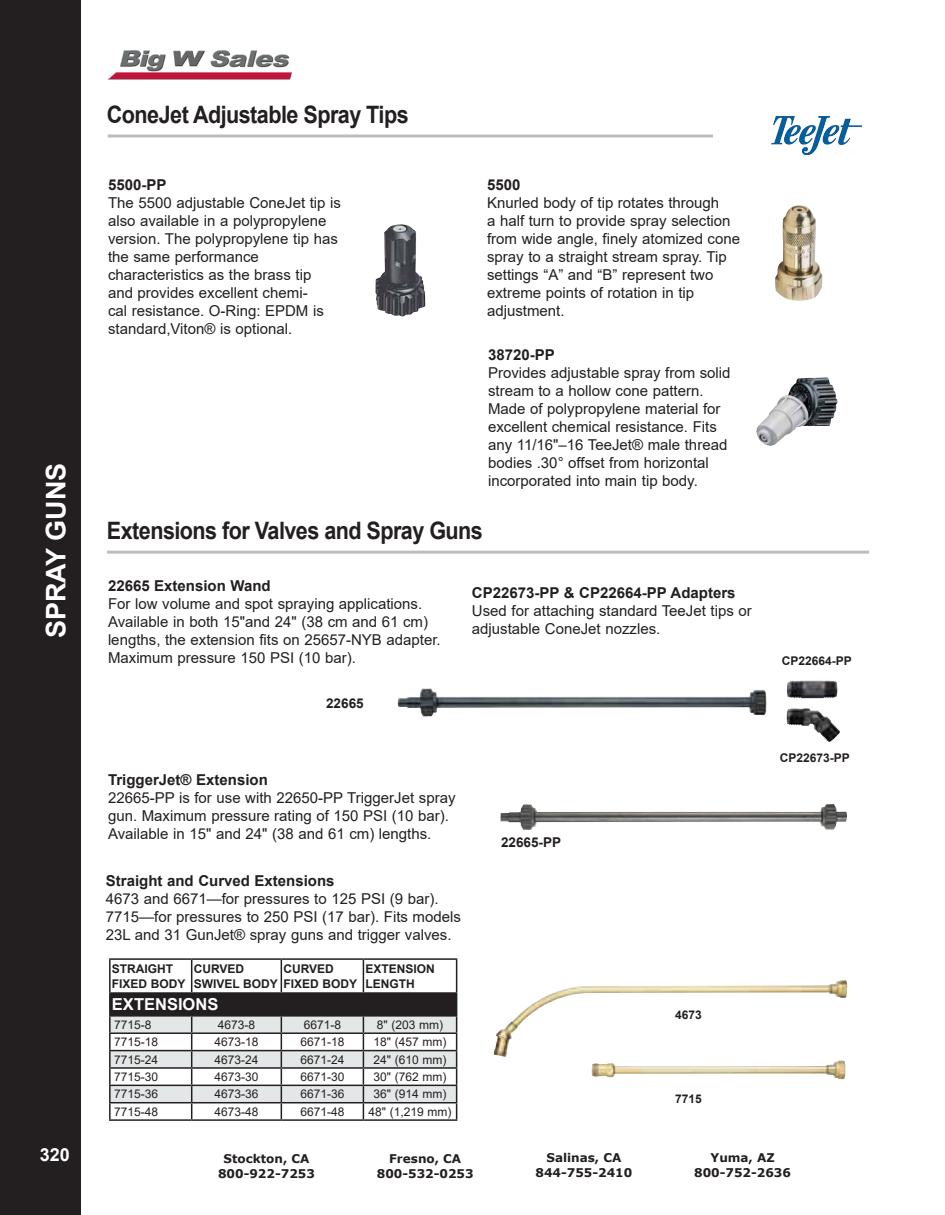
<style>
.page{position:relative;width:945px;height:1215px;background:#fff}
.page>*{position:absolute;margin:0;border:0;box-sizing:border-box;transform-origin:0 0}
.t1{font:700 27px "Arial";color:#fff}
.t2{font:700 24px "Arial";letter-spacing:-.025em;color:#231f20;scale:.9 1}
.t3{font:700 18px "Arial";color:#fff}
.Paragraph_Style_Mia{font:700 16.5px "Arial";color:#fff}
.Paragraph_Style_Mia-2{font:15px/18px "Arial";color:#231f20}
.Paragraph_Style_Mia-3{font:700 15px "Arial";color:#231f20}
.Paragraph_Style_Mia-4{font:700 13.5px "Arial";color:#231f20}
.Paragraph_Style_Mia-5{font:12px "Arial";color:#231f20}
.Paragraph_Style_Mia-6{font:700 12px "Arial";color:#231f20}
.t4{font:700 12px/15px "Verdana";color:#231f20;text-align:center}
</style>
<div class="page">
<img style="left:108px;top:50px;width:184px;height:30px">
<div style="left:0;top:0;width:81px;height:1215px;background:#231f20"></div>
<img style="left:397px;top:688px;width:370px;height:28px">
<img style="left:787px;top:680px;width:50px;height:57px">
<hr style="left:107px;top:551px;width:762px;height:3px;background:#bcbdc0">
<img style="left:500px;top:804px;width:347px;height:26px">
<hr style="left:109px;top:958px;width:83px;height:2px;background:#231f20">
<hr style="left:109px;top:960px;width:2px;height:32px;background:#231f20">
<hr style="left:192px;top:958px;width:89px;height:2px;background:#231f20">
<hr style="left:191px;top:960px;width:1px;height:32px;background:#231f20">
<hr style="left:281px;top:958px;width:82px;height:2px;background:#231f20">
<hr style="left:281px;top:960px;width:1px;height:32px;background:#231f20">
<hr style="left:363px;top:958px;width:94px;height:2px;background:#231f20">
<hr style="left:363px;top:960px;width:1px;height:32px;background:#231f20">
<hr style="left:456px;top:960px;width:1px;height:32px;background:#231f20">
<hr style="left:109px;top:992px;width:83px;height:2px;background:#231f20">
<hr style="left:192px;top:992px;width:89px;height:2px;background:#231f20">
<hr style="left:281px;top:992px;width:82px;height:2px;background:#231f20">
<hr style="left:363px;top:992px;width:94px;height:2px;background:#231f20">
<svg style="left:109px;top:994px;width:348px;height:125px"></svg>
<hr style="left:109px;top:1119px;width:83px;height:2px;background:#231f20">
<hr style="left:192px;top:1119px;width:89px;height:2px;background:#231f20">
<hr style="left:281px;top:1119px;width:82px;height:2px;background:#231f20">
<hr style="left:363px;top:1119px;width:94px;height:2px;background:#231f20">
<img style="left:493px;top:980px;width:355px;height:77px">
<img style="left:591px;top:1061px;width:254px;height:18px">
<img style="left:775px;top:205px;width:48px;height:96px">
<img style="left:376px;top:224px;width:50px;height:93px">
<img style="left:756px;top:377px;width:82px;height:69px">
<hr style="left:108px;top:134px;width:605px;height:3px;background:#bcbdc0">
<img style="left:772px;top:117px;width:91px;height:38px">
<h1 class="t1" style="left:37px;top:638px;width:177px;rotate:-90deg">SPRAY GUNS</h1>
<p class="t2" style="left:107px;top:97px;width:337px">ConeJet Adjustable Spray Tips</p>
<p class="Paragraph_Style_Mia-3" style="left:108px;top:174px;width:60px">5500-PP</p>
<p class="Paragraph_Style_Mia-2" style="left:108px;top:193px;width:235px">The 5500 adjustable ConeJet tip is</p>
<p class="Paragraph_Style_Mia-2" style="left:108px;top:211px;width:220px">also available in a polypropylene</p>
<p class="Paragraph_Style_Mia-2" style="left:108px;top:229px;width:231px">version. The polypropylene tip has the same performance</p>
<p class="Paragraph_Style_Mia-2" style="left:108px;top:265px;width:217px">characteristics as the brass tip and provides excellent chemi&shy;cal resistance. O-Ring: EPDM is standard,Viton® is optional.</p>
<p class="Paragraph_Style_Mia-3" style="left:487px;top:174px;width:35px">5500</p>
<p class="Paragraph_Style_Mia-2" style="left:487px;top:193px;width:255px">Knurled body of tip rotates through<br>a half turn to provide spray selection from wide angle, finely atomized cone spray to a straight stream spray. Tip settings “A” and “B” represent two extreme points of rotation in tip</p>
<p class="Paragraph_Style_Mia-2" style="left:487px;top:301px;width:79px">adjustment.</p>
<p class="Paragraph_Style_Mia-3" style="left:488px;top:344px;width:68px">38720-PP</p>
<p class="Paragraph_Style_Mia-2" style="left:488px;top:363px;width:244px">Provides adjustable spray from solid stream to a hollow cone pattern.<br>Made of polypropylene material for excellent chemical resistance. Fits any 11/16"–16 TeeJet® male thread bodies .30° offset from horizontal incorporated into main tip body.</p>
<p class="t2" style="left:107px;top:514px;width:419px">Extensions for Valves and Spray Guns</p>
<p class="Paragraph_Style_Mia-3" style="left:108px;top:576px;width:164px">22665 Extension Wand</p>
<p class="Paragraph_Style_Mia-2" style="left:108px;top:595px;width:316px">For low volume and spot spraying applications.</p>
<p class="Paragraph_Style_Mia-2" style="left:108px;top:613px;width:334px">Available in both 15"and 24" (38 cm and 61 cm) lengths, the extension fits on 25657-NYB adapter.<br>Maximum pressure 150 PSI (10 bar).</p>
<p class="Paragraph_Style_Mia-4" style="left:326px;top:694px;width:39px">22665</p>
<p class="Paragraph_Style_Mia-3" style="left:472px;top:582px;width:265px">CP22673-PP &amp; CP22664-PP Adapters</p>
<p class="Paragraph_Style_Mia-2" style="left:472px;top:602px;width:281px">Used for attaching standard TeeJet tips or adjustable ConeJet nozzles.</p>
<p class="Paragraph_Style_Mia-3" style="left:108px;top:769px;width:161px">TriggerJet® Extension</p>
<p class="Paragraph_Style_Mia-2" style="left:108px;top:788px;width:349px">22665-PP is for use with 22650-PP TriggerJet spray gun. Maximum pressure rating of 150 PSI (10 bar).<br>Available in 15" and 24" (38 and 61 cm) lengths.</p>
<p class="Paragraph_Style_Mia-3" style="left:106px;top:870px;width:230px">Straight and Curved Extensions</p>
<p class="Paragraph_Style_Mia-2" style="left:106px;top:890px;width:334px">4673 and 6671—for pressures to 125 PSI (9 bar).</p>
<p class="Paragraph_Style_Mia-2" style="left:106px;top:908px;width:357px">7715—for pressures to 250 PSI (17 bar). Fits models<br>23L and 31 GunJet® spray guns and trigger valves.</p>
<p class="Paragraph_Style_Mia-6" style="left:112px;top:961px;width:63px">STRAIGHT</p>
<p class="Paragraph_Style_Mia-6" style="left:112px;top:975px;width:75px">FIXED BODY</p>
<p class="Paragraph_Style_Mia-6" style="left:194px;top:961px;width:52px">CURVED</p>
<p class="Paragraph_Style_Mia-6" style="left:194px;top:975px;width:86px">SWIVEL BODY</p>
<p class="Paragraph_Style_Mia-6" style="left:284px;top:961px;width:52px">CURVED</p>
<p class="Paragraph_Style_Mia-6" style="left:284px;top:975px;width:75px">FIXED BODY</p>
<p class="Paragraph_Style_Mia-6" style="left:366px;top:961px;width:71px">EXTENSION</p>
<p class="Paragraph_Style_Mia-6" style="left:366px;top:975px;width:51px">LENGTH</p>
<p class="Paragraph_Style_Mia" style="left:112px;top:993px;width:108px">EXTENSIONS</p>
<p class="Paragraph_Style_Mia-5" style="left:114px;top:1016px;width:39px">7715-8</p>
<p class="Paragraph_Style_Mia-5" style="left:218px;top:1016px;width:39px">4673-8</p>
<p class="Paragraph_Style_Mia-5" style="left:304px;top:1016px;width:39px">6671-8</p>
<p class="Paragraph_Style_Mia-5" style="left:377px;top:1016px;width:68px">8" (203 mm)</p>
<p class="Paragraph_Style_Mia-5" style="left:114px;top:1034px;width:46px">7715-18</p>
<p class="Paragraph_Style_Mia-5" style="left:215px;top:1034px;width:46px">4673-18</p>
<p class="Paragraph_Style_Mia-5" style="left:300px;top:1034px;width:46px">6671-18</p>
<p class="Paragraph_Style_Mia-5" style="left:374px;top:1034px;width:74px">18" (457 mm)</p>
<p class="Paragraph_Style_Mia-5" style="left:114px;top:1051px;width:46px">7715-24</p>
<p class="Paragraph_Style_Mia-5" style="left:215px;top:1051px;width:46px">4673-24</p>
<p class="Paragraph_Style_Mia-5" style="left:300px;top:1051px;width:46px">6671-24</p>
<p class="Paragraph_Style_Mia-5" style="left:374px;top:1051px;width:74px">24" (610 mm)</p>
<p class="Paragraph_Style_Mia-5" style="left:114px;top:1069px;width:46px">7715-30</p>
<p class="Paragraph_Style_Mia-5" style="left:215px;top:1069px;width:46px">4673-30</p>
<p class="Paragraph_Style_Mia-5" style="left:300px;top:1069px;width:46px">6671-30</p>
<p class="Paragraph_Style_Mia-5" style="left:374px;top:1069px;width:74px">30" (762 mm)</p>
<p class="Paragraph_Style_Mia-5" style="left:114px;top:1086px;width:46px">7715-36</p>
<p class="Paragraph_Style_Mia-5" style="left:215px;top:1086px;width:46px">4673-36</p>
<p class="Paragraph_Style_Mia-5" style="left:300px;top:1086px;width:46px">6671-36</p>
<p class="Paragraph_Style_Mia-5" style="left:374px;top:1086px;width:74px">36" (914 mm)</p>
<p class="Paragraph_Style_Mia-5" style="left:114px;top:1103px;width:46px">7715-48</p>
<p class="Paragraph_Style_Mia-5" style="left:215px;top:1103px;width:46px">4673-48</p>
<p class="Paragraph_Style_Mia-5" style="left:300px;top:1103px;width:46px">6671-48</p>
<p class="Paragraph_Style_Mia-5" style="left:369px;top:1103px;width:84px">48" (1,219 mm)</p>
<p class="Paragraph_Style_Mia-4" style="left:501px;top:833px;width:62px">22665-PP</p>
<p class="Paragraph_Style_Mia-6" style="left:675px;top:1006px;width:28px">4673</p>
<p class="Paragraph_Style_Mia-6" style="left:675px;top:1090px;width:28px">7715</p>
<p class="Paragraph_Style_Mia-6" style="left:782px;top:652px;width:72px">CP22664-PP</p>
<p class="Paragraph_Style_Mia-6" style="left:780px;top:749px;width:72px">CP22673-PP</p>
<p class="t3" style="left:40px;top:1142px;width:32px">320</p>
<p class="t4" style="left:218px;top:1151px;width:98px">Stockton, CA<br>800-922-7253</p>
<p class="t4" style="left:377px;top:1151px;width:98px">Fresno, CA<br>800-532-0253</p>
<p class="t4" style="left:694px;top:1150px;width:98px">Yuma, AZ<br>800-752-2636</p>
<p class="t4" style="left:536px;top:1150px;width:98px">Salinas, CA<br>844-755-2410</p>
</div>
